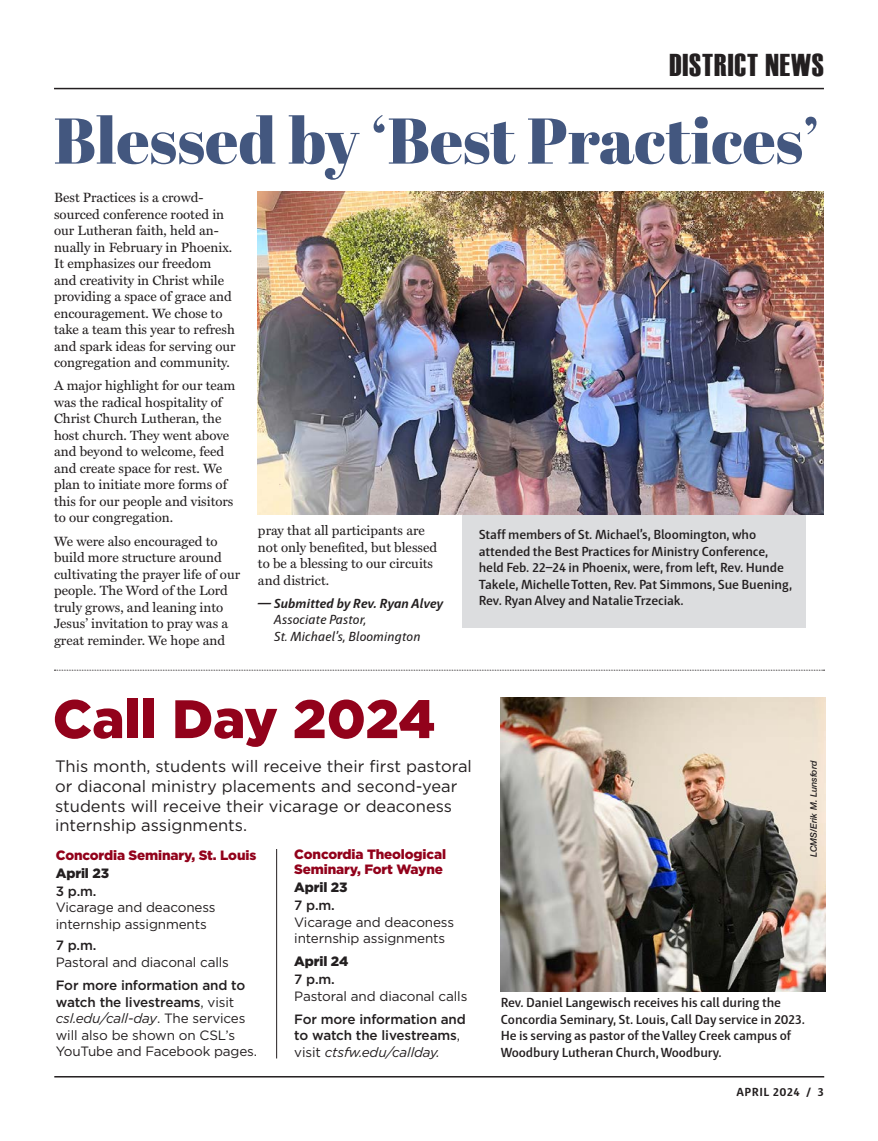
<style>
.page{position:relative;width:878px;height:1141px;background:#fff}
.page>*{position:absolute;margin:0;border:0;box-sizing:border-box;transform-origin:0 0}
.Submissions_Body_Text{font:64.5px "Abril Fatface";color:#43577f}
.Body_copy{font:900 54px "Gotham";letter-spacing:-.005em;color:#92021b}
.Interior_Header_Bar_Left{font:31.5px "Haettenschweiler";letter-spacing:.03em;color:#231f20}
.Body_copy-2{font:16.5px/19.5px "Gotham";color:#231f20}
.Submissions_Body_Text-2{font:13.5px/16.5px "Miller Text";color:#231f20}
.Submissions_Body_Text-3{font:600 13.5px/16.5px "Haptic";letter-spacing:-.01em;color:#231f20}
.Body_copy-3{font:13.5px/16.5px "Gotham";letter-spacing:-.01em;color:#231f20}
.Body_copy-4{font:500 13.5px/16.5px "Gotham";letter-spacing:-.01em;color:#231f20}
.Submissions_Body_Text-4{font:italic 13.5px/16.5px "Haptic";color:#231f20}
.Body_copy-5{font:900 13.5px/15px "Gotham";letter-spacing:-.01em;color:#92021b}
.Body_copy-6{font:900 13.5px "Gotham";letter-spacing:-.01em;color:#231f20}
.t1{font:700 12px "Haptic";letter-spacing:.04em;color:#231f20}
.Photo_Credit{font:italic 500 9px "Helvetica Neue LT Std";color:#231f20}
.s1{font-weight:700}
.s2{font-weight:500}
.s3{font-style:italic}
.s4{font-weight:400}
.s5{font-weight:400;font-style:italic}
</style>
<div class="page">
<hr style="left:54px;top:88px;width:770px;height:1px;background:#231f20">
<div style="left:462px;top:503px;width:344px;height:125px;background:#dcdddf"></div>
<hr style="left:54px;top:1076px;width:770px;height:1px;background:#231f20">
<svg style="left:54px;top:670px;width:770px;height:1px"></svg>
<img style="left:258px;top:192px;width:566px;height:322px">
<img style="left:501px;top:698px;width:324px;height:294px">
<hr style="left:276px;top:849px;width:1px;height:209px;background:#231f20">
<p class="Interior_Header_Bar_Left" style="left:669px;top:47px;width:156px">DISTRICT NEWS</p>
<p class="Submissions_Body_Text" style="left:54px;top:95px;width:767px">Blessed by ‘Best Practices’</p>
<p class="Submissions_Body_Text-2" style="left:54px;top:190px;width:183px">Best Practices is a crowd&shy;sourced conference rooted in our Lutheran faith, held an&shy;nually in February in Phoenix.<br>It emphasizes our freedom and creativity in Christ while providing a space of grace and encouragement. We chose to take a team this year to refresh and spark ideas for serving our congregation and community.</p>
<p class="Submissions_Body_Text-2" style="left:54px;top:378px;width:183px">A major highlight for our team was the radical hospitality of<br>Christ Church Lutheran, the host church. They went above and beyond to welcome, feed and create space for rest. We plan to initiate more forms of this for our people and visitors to our congregation.</p>
<p class="Submissions_Body_Text-2" style="left:54px;top:533px;width:188px">We were also encouraged to build more structure around cultivating the prayer life of our people. The Word of the Lord truly grows, and leaning into<br>Jesus’ invitation to pray was a great reminder. We hope and</p>
<p class="Submissions_Body_Text-2" style="left:258px;top:523px;width:181px">pray that all participants are not only benefited, but blessed to be a blessing to our circuits and district.</p>
<p class="Submissions_Body_Text-4" style="left:274px;top:595px;width:170px;text-indent:-16px"><span class="s1">— Submitted by Rev. Ryan Alvey<br></span>Associate Pastor,<br>St. Michael’s, Bloomington</p>
<p class="Submissions_Body_Text-3" style="left:479px;top:526px;width:315px">Staff members of St. Michael’s, Bloomington, who attended the Best Practices for Ministry Conference, held Feb. 22–24 in Phoenix, were, from left, Rev. Hunde Takele, Michelle Totten, Rev. Pat Simmons, Sue Buening, Rev. Ryan Alvey and Natalie Trzeciak.</p>
<p class="Body_copy" style="left:53px;top:682px;width:384px">Call Day 2024</p>
<p class="Body_copy-2" style="left:55px;top:756px;width:418px">This month, students will receive their first pastoral or diaconal ministry placements and second-year students will receive their vicarage or deaconess internship assignments.</p>
<p class="Body_copy-5" style="left:56px;top:847px;width:202px">Concordia Seminary, St. Louis</p>
<p class="Body_copy-6" style="left:56px;top:864px;width:55px">April 23</p>
<p class="Body_copy-3" style="left:56px;top:882px;width:161px"><span class="s2">3 p.m.<br></span>Vicarage and deaconess internship assignments</p>
<p class="Body_copy-3" style="left:56px;top:937px;width:175px"><span class="s2">7 p.m.<br></span>Pastoral and diaconal calls</p>
<p class="Body_copy-3" style="left:56px;top:977px;width:203px"><span class="s2">For more information and to watch the livestreams</span>, visit <span class="s3">csl.edu/call-day</span>. The services will also be shown on CSL’s<br>YouTube and Facebook pages.</p>
<p class="Body_copy-5" style="left:294px;top:847px;width:153px">Concordia Theological<br>Seminary, Fort Wayne</p>
<p class="Body_copy-6" style="left:294px;top:878px;width:55px">April 23</p>
<p class="Body_copy-3" style="left:294px;top:897px;width:161px"><span class="s2">7 p.m.<br></span>Vicarage and deaconess internship assignments</p>
<p class="Body_copy-6" style="left:294px;top:952px;width:56px">April 24</p>
<p class="Body_copy-3" style="left:294px;top:971px;width:175px"><span class="s2">7 p.m.<br></span>Pastoral and diaconal calls</p>
<p class="Body_copy-4" style="left:294px;top:1010px;width:173px">For more information and to watch the livestreams<span class="s4">, visit</span> <span class="s5">ctsfw.edu/callday.</span></p>
<p class="Photo_Credit" style="left:808px;top:857px;width:99px;rotate:-90deg">LCMS/Erik M. Lunsford</p>
<p class="Submissions_Body_Text-3" style="left:501px;top:994px;width:306px">Rev. Daniel Langewisch receives his call during the Concordia Seminary, St. Louis, Call Day service in 2023.<br>He is serving as pastor of the Valley Creek campus of Woodbury Lutheran Church, Woodbury.</p>
<p class="t1" style="left:736px;top:1084px;width:89px">APRIL 2024 / 3</p>
</div>
